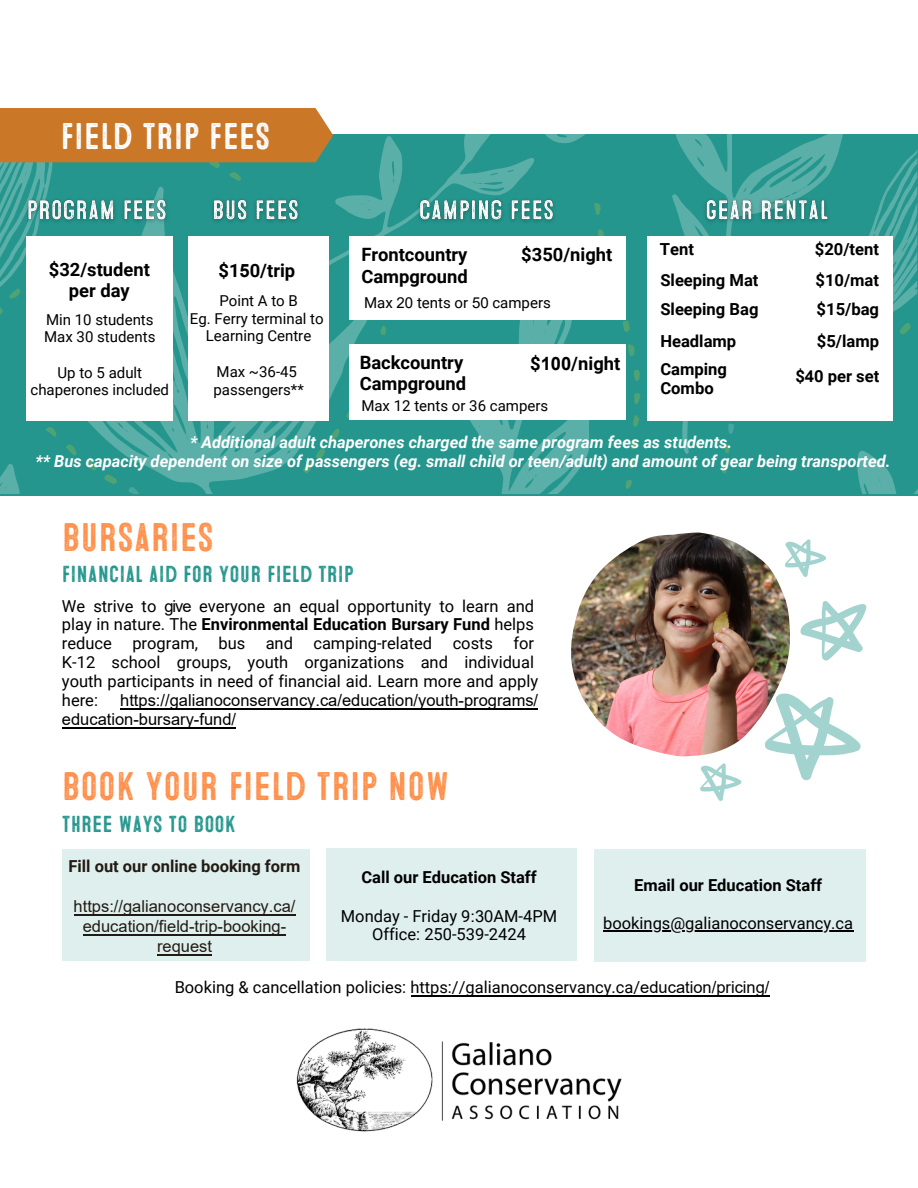
<style>
.page{position:relative;width:918px;height:1188px;background:#fff}
.page>*{position:absolute;margin:0;border:0;box-sizing:border-box;transform-origin:0 0}
.t1{font:39.9px "Microbrew Three";color:#ff914d}
.t2{font:37.2px "Microbrew Three";color:#fff}
.t3{font:23.1px "Microbrew Three";color:#24968d}
.t4{font:700 18.3px/21.3px "Roboto";color:#000}
.t5{font:700 16.65px/31px "Roboto";color:#000}
.t6{font:16.5px/18.9px "Roboto";color:#000}
.t7{font:italic 700 16.5px/19.4px "Roboto";color:#fff;text-align:center}
.t8{font:16.5px/18.9px "Arial";color:#000}
.t9{font:16.5px/19.8px "Arial";color:#221b13;text-align:center}
.t10{font:700 16.5px "Roboto";color:#000}
.t11{font:700 16.5px "Roboto";color:#221b13}
.t12{font:15px/17.9px "Roboto";color:#000}
.s1{font-family:"Arial"}
.s2{font-weight:700}
</style>
<div class="page">
<img style="left:571px;top:533px;width:122px;height:223px">
<img style="left:693px;top:533px;width:174px;height:268px">
<div style="left:62px;top:849px;width:247px;height:112px;background:#dfefee"></div>
<div style="left:327px;top:848px;width:250px;height:112px;background:#dfefee"></div>
<div style="left:594px;top:850px;width:271px;height:111px;background:#dfefee"></div>
<hr style="left:603px;top:930px;width:250px;height:1px;background:#000">
<div style="left:0;top:134px;width:918px;height:361px;background:#24968d"></div>
<svg style="left:669px;top:134px;width:174px;height:320px"></svg>
<svg style="left:42px;top:298px;width:330px;height:196px"></svg>
<svg style="left:0;top:464px;width:20px;height:30px"></svg>
<svg style="left:329px;top:134px;width:257px;height:183px"></svg>
<svg style="left:448px;top:319px;width:142px;height:175px"></svg>
<svg style="left:857px;top:450px;width:61px;height:44px"></svg>
<svg style="left:128px;top:487px;width:12px;height:7px"></svg>
<svg style="left:728px;top:424px;width:6px;height:10px"></svg>
<svg style="left:598px;top:229px;width:6px;height:7px"></svg>
<svg style="left:623px;top:321px;width:6px;height:11px"></svg>
<svg style="left:628px;top:344px;width:7px;height:12px"></svg>
<svg style="left:594px;top:203px;width:7px;height:12px"></svg>
<svg style="left:634px;top:370px;width:6px;height:11px"></svg>
<svg style="left:634px;top:393px;width:6px;height:11px"></svg>
<svg style="left:633px;top:415px;width:6px;height:12px"></svg>
<svg style="left:631px;top:439px;width:6px;height:10px"></svg>
<svg style="left:626px;top:480px;width:6px;height:9px"></svg>
<svg style="left:629px;top:460px;width:6px;height:9px"></svg>
<svg style="left:104px;top:475px;width:14px;height:9px"></svg>
<svg style="left:66px;top:444px;width:10px;height:12px"></svg>
<svg style="left:86px;top:461px;width:11px;height:10px"></svg>
<svg style="left:46px;top:427px;width:11px;height:10px"></svg>
<svg style="left:818px;top:149px;width:99px;height:256px"></svg>
<svg style="left:0;top:307px;width:3px;height:8px"></svg>
<svg style="left:721px;top:464px;width:6px;height:9px"></svg>
<svg style="left:724px;top:444px;width:6px;height:10px"></svg>
<svg style="left:330px;top:428px;width:10px;height:11px"></svg>
<svg style="left:346px;top:408px;width:3px;height:11px"></svg>
<svg style="left:303px;top:448px;width:22px;height:25px"></svg>
<svg style="left:380px;top:326px;width:6px;height:9px"></svg>
<svg style="left:0;top:108px;width:333px;height:190px"></svg>
<div style="left:647px;top:236px;width:245px;height:184px;background:#fff"></div>
<div style="left:26px;top:236px;width:146px;height:184px;background:#fff"></div>
<div style="left:188px;top:236px;width:141px;height:184px;background:#fff"></div>
<div style="left:349px;top:236px;width:276px;height:83px;background:#fff"></div>
<div style="left:349px;top:344px;width:276px;height:75px;background:#fff"></div>
<img style="left:19px;top:191px;width:156px;height:39px">
<img style="left:204px;top:191px;width:110px;height:39px">
<img style="left:411px;top:191px;width:157px;height:39px">
<img style="left:696px;top:191px;width:147px;height:39px">
<img style="left:296px;top:1029px;width:326px;height:103px">
<hr style="left:120px;top:708px;width:418px;height:2px;background:#000">
<hr style="left:62px;top:727px;width:174px;height:1px;background:#000">
<hr style="left:411px;top:996px;width:358px;height:1px;background:#000">
<hr style="left:74px;top:915px;width:221px;height:1px;background:#221b13">
<hr style="left:83px;top:934px;width:203px;height:2px;background:#221b13">
<hr style="left:157px;top:954px;width:55px;height:1px;background:#221b13">
<h2 class="t2" style="left:61px;top:115px;width:211px">FIELD TRIP FEES</h2>
<p class="t4" style="left:49px;top:259px;width:103px;text-align:center">$32/student per day</p>
<p class="t12" style="left:44px;top:311px;width:113px">Min 10 students<br>Max 30 students</p>
<p class="t12" style="left:30px;top:364px;width:140px;text-align:center">Up to 5 adult chaperones included</p>
<p class="t4" style="left:218px;top:261px;width:78px">$1<span class="s1">5</span>0/trip</p>
<p class="t12" style="left:190px;top:292px;width:135px;text-align:center">Point A to B<br>Eg. Ferry terminal to<br>Learning Centre</p>
<p class="t12" style="left:213px;top:363px;width:92px">Max ~36-45 passengers**</p>
<p class="t4" style="left:361px;top:244px;width:108px">Frontcountry<br>Campground</p>
<p class="t4" style="left:521px;top:244px;width:93px">$350/night</p>
<p class="t5" style="left:660px;top:234px;width:100px">Tent<br>Sleeping Mat</p>
<p class="t5" style="left:660px;top:293px;width:100px;line-height:31.8px">Sleeping Bag<br>Headlamp</p>
<p class="t5" style="left:660px;top:360px;width:68px;line-height:18.8px">Camping<br>Combo</p>
<p class="t12" style="left:364px;top:294px;width:188px">Max <span class="s1">20</span> tents or <span class="s1">50</span> campers</p>
<p class="t4" style="left:360px;top:352px;width:108px">Backcountry<br>Campground</p>
<p class="t4" style="left:530px;top:353px;width:92px">$<span class="s1">100</span>/night</p>
<p class="t12" style="left:361px;top:397px;width:188px">Max 12 tents or 36 campers</p>
<p class="t5" style="left:815px;top:234px;width:66px">$20/tent $10/mat</p>
<p class="t5" style="left:817px;top:293px;width:64px;line-height:31.8px">$15/bag $5/lamp</p>
<p class="t5" style="left:795px;top:361px;width:85px">$<span class="s1">4</span>0 per set</p>
<p class="t7" style="left:35px;top:432px;width:857px">* Additional adult chaperones charged the same program fees as students.<br>** Bus capacity dependent on size of passengers (eg. small child or teen/adult) and amount of gear being transported.</p>
<h1 class="t1" style="left:62px;top:514px;width:153px">BURSARIES</h1>
<h3 class="t3" style="left:62px;top:560px;width:293px">FINANCIAL AID FOR YOUR FIELD TRIP</h3>
<p class="t6" style="left:62px;top:597px;width:478px">We strive to <span class="s1">give</span> everyone an equal opportunity to learn and play in nature. The <span class="s2">Environmental Education Bursary Fund</span> helps reduce program, bus and camping-related costs for K-12 school groups, youth organizations and individual youth participants in need of financial aid. Learn more and apply here:</p>
<p class="t8" style="left:62px;top:691px;width:478px;text-indent:58px">https://galianoconservancy.ca/education/youth-programs/ education-bursary-fund/</p>
<h1 class="t1" style="left:62px;top:762px;width:389px">BOOK YOUR FIELD TRIP NOW</h1>
<h3 class="t3" style="left:62px;top:810px;width:176px">THREE WAYS TO BOOK</h3>
<p class="t10" style="left:361px;top:867px;width:177px">Call our Education Staff</p>
<p class="t6" style="left:341px;top:907px;width:218px;line-height:18.5px;text-align:center">Monday - Friday 9<span class="s1">:30</span>AM-4PM<br>Office: 250-539-2424</p>
<p class="t11" style="left:69px;top:857px;width:233px">Fill out our online booking form</p>
<p class="t9" style="left:74px;top:897px;width:223px">https://galianoconservancy.ca/ education/field-trip-booking&shy;request</p>
<p class="t10" style="left:634px;top:876px;width:189px">Email our Education Staff</p>
<p class="t6" style="left:603px;top:914px;width:251px">bookings@galianoconservancy.ca</p>
<p class="t6" style="left:175px;top:978px;width:596px">Booking &amp; cancellation policies: https://galianoconservancy.ca/<span class="s1">education/pricing/</span></p>
</div>
